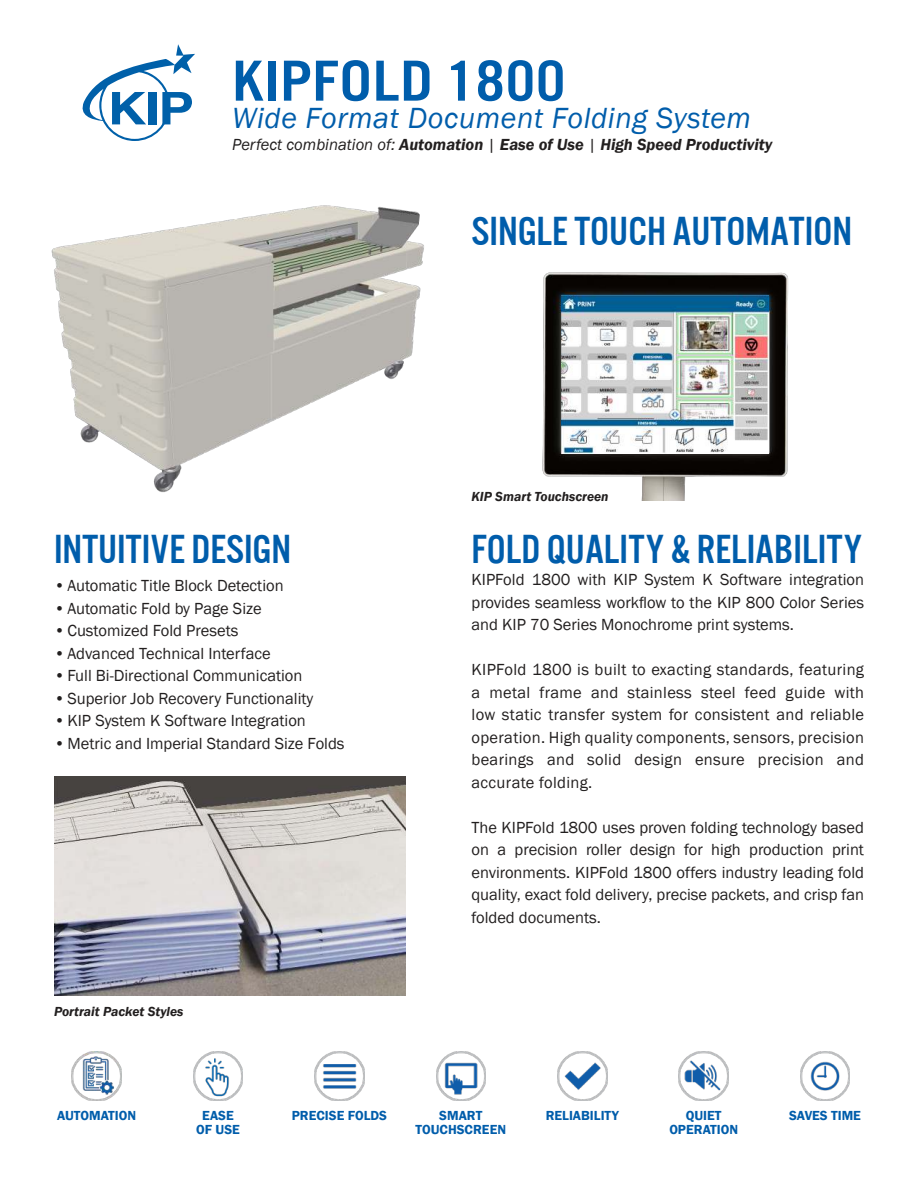
<style>
.page{position:relative;width:918px;height:1188px;background:#fff}
.page>*{position:absolute;margin:0;border:0;box-sizing:border-box;transform-origin:0 0}
.t1{font:60px "U.S.101";letter-spacing:.01em;color:#005dab;scale:1.2 1}
.t2{font:42px "U.S.101";color:#005dab}
.t3{font:italic 30px "Franklin Gothic";letter-spacing:.02em;color:#005dab}
.t4{font:16.5px/22.5px "Franklin Gothic";color:#221f1f;text-align:justify}
.t5{font:italic 600 16.5px "Franklin Gothic";color:#221f1f}
.t6{font:600 13.5px/13.5px "Franklin Gothic";color:#005dab;text-align:center}
.t7{font:italic 600 13.5px "Franklin Gothic";color:#221f1f}
.s1{font-weight:400}
.s2{font-weight:400;font-style:normal}
</style>
<div class="page">
<img style="left:51px;top:205px;width:373px;height:288px">
<svg style="left:83px;top:44px;width:112px;height:97px"></svg>
<img style="left:54px;top:777px;width:351px;height:219px">
<img style="left:436px;top:1051px;width:50px;height:50px">
<img style="left:557px;top:1051px;width:50px;height:50px">
<img style="left:679px;top:1051px;width:50px;height:50px">
<img style="left:800px;top:1051px;width:50px;height:50px">
<img style="left:315px;top:1051px;width:49px;height:50px">
<img style="left:193px;top:1051px;width:50px;height:50px">
<img style="left:72px;top:1051px;width:49px;height:50px">
<img style="left:542px;top:272px;width:247px;height:229px">
<img style="left:561px;top:296px;width:208px;height:158px">
<h1 class="t1" style="left:232px;top:45px;width:279px">KIPFOLD 1800</h1>
<h3 class="t3" style="left:232px;top:105px;width:520px">Wide Format Document Folding System</h3>
<p class="t5" style="left:232px;top:138px;width:542px"><span class="s1">Perfect combination of:</span> Automation <span class="s2">|</span> Ease of Use <span class="s2">|</span> High Speed Productivity</p>
<h2 class="t2" style="left:472px;top:206px;width:382px">SINGLE TOUCH AUTOMATION</h2>
<h2 class="t2" style="left:54px;top:523px;width:239px">INTUITIVE DESIGN</h2>
<p class="t4" style="left:54px;top:575px;width:231px">• Automatic Title Block Detection</p>
<p class="t4" style="left:54px;top:598px;width:209px">• Automatic Fold by Page Size</p>
<p class="t4" style="left:54px;top:620px;width:186px">• Customized Fold Presets</p>
<p class="t4" style="left:54px;top:643px;width:218px">• Advanced Technical Interface</p>
<p class="t4" style="left:54px;top:665px;width:250px">• Full Bi-Directional Communication</p>
<p class="t4" style="left:54px;top:688px;width:261px">• Superior Job Recovery Functionality</p>
<p class="t4" style="left:54px;top:710px;width:253px">• KIP System K Software Integration</p>
<p class="t4" style="left:54px;top:733px;width:292px">• Metric and Imperial Standard Size Folds</p>
<p class="t7" style="left:54px;top:1006px;width:131px">Portrait Packet Styles</p>
<p class="t7" style="left:472px;top:491px;width:139px">KIP Smart Touchscreen</p>
<h2 class="t2" style="left:472px;top:523px;width:392px">FOLD QUALITY &amp; RELIABILITY</h2>
<p class="t4" style="left:472px;top:569px;width:394px">KIPFold 1800 with KIP System K Software integration provides seamless workflow to the KIP 800 Color Series and KIP 70 Series Monochrome print systems.</p>
<p class="t4" style="left:472px;top:659px;width:394px">KIPFold 1800 is built to exacting standards, featuring a metal frame and stainless steel feed guide with low static transfer system for consistent and reliable operation. High quality components, sensors, precision bearings and solid design ensure precision and accurate folding.</p>
<p class="t4" style="left:472px;top:817px;width:394px">The KIPFold 1800 uses proven folding technology based on a precision roller design for high production print environments. KIPFold 1800 offers industry leading fold quality, exact fold delivery, precise packets, and crisp fan folded documents.</p>
<p class="t6" style="left:57px;top:1109px;width:80px">AUTOMATION</p>
<p class="t6" style="left:202px;top:1109px;width:33px">EASE</p>
<p class="t6" style="left:292px;top:1109px;width:97px">PRECISE FOLDS</p>
<p class="t6" style="left:789px;top:1109px;width:73px">SAVES TIME</p>
<p class="t6" style="left:196px;top:1123px;width:45px">OF USE</p>
<p class="t6" style="left:416px;top:1109px;width:92px">SMART<br>TOUCHSCREEN</p>
<p class="t6" style="left:546px;top:1109px;width:75px">RELIABILITY</p>
<p class="t6" style="left:669px;top:1109px;width:70px">QUIET<br>OPERATION</p>
</div>
